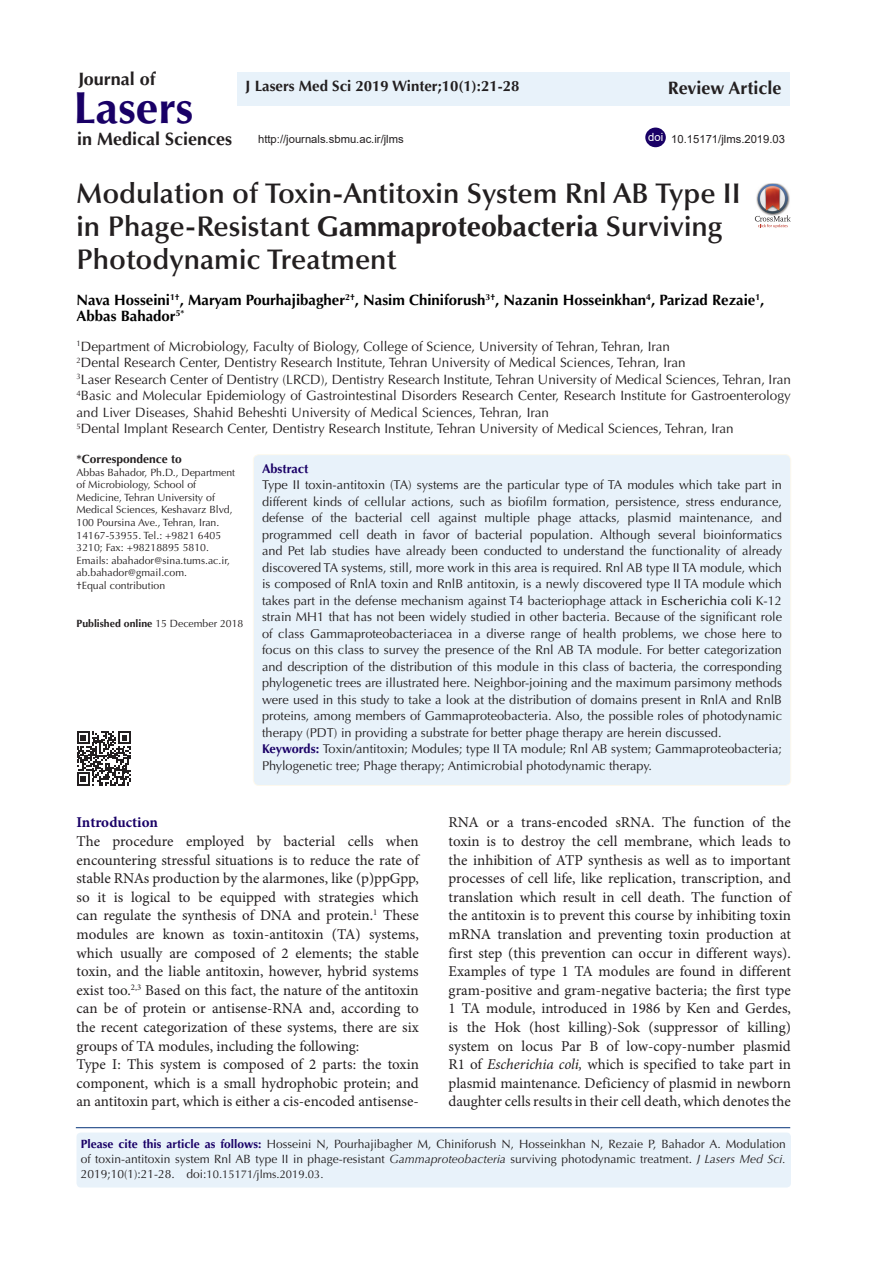
<style>
.page{position:relative;width:893px;height:1263px;background:#fff}
.page>*{position:absolute;margin:0;border:0;box-sizing:border-box;transform-origin:0 0}
.t1{font:700 45px "Optima LT Std";color:#190066}
.t2{font:600 28.5px/33px "Optima LT Std";color:#231f20}
.t3{font:700 18px "Optima LT Std";color:#231f20}
.t4{font:15px/18.6px "Minion Pro";color:#231f20;text-align:justify}
.t5{font:700 15px/16.5px "Optima LT Std";color:#000}
.t6{font:700 15px "Optima LT Std";color:#231f20}
.t7{font:700 15px "Minion Pro";letter-spacing:-.005em;color:#190066}
.t8{font:13.5px/16.5px "Optima LT Std";color:#231f20}
.t9{font:12.75px/16.5px "Optima LT Std";color:#231f20;text-align:justify}
.Default{font:700 12.75px "Optima LT Std";color:#190066}
.t10{font:12px/15px "Optima LT Std";color:#231f20}
.t11{font:700 12px "Optima LT Std";color:#231f20}
.t12{font:11.25px "Arial";color:#231f20}
.t13{font:11.25px "Optima LT Std";color:#231f20}
.t14{font:11.25px "Arial";color:#fff}
.t15{font:10.5px/12.6px "Optima LT Std";color:#231f20}
.t16{font:700 10.5px "Optima LT Std";color:#231f20}
.s1{font-weight:700}
.s2{font-weight:500}
.s3{font-weight:700;color:#190066}
.s4{font-weight:400}
.s5{font-style:italic}
.s6{font-size:12px}
</style>
<div class="page">
<hr style="left:76px;top:1127px;width:714px;height:1px;background:#053278">
<div style="left:77px;top:1132px;width:714px;height:55px;background:#e8f2fa;border-radius:4px"></div>
<img style="left:767px;top:183px;width:12px;height:1px">
<svg style="left:755px;top:184px;width:36px;height:44px"></svg>
<div style="left:624px;top:72px;width:166px;height:34px;background:#e8f2fa"></div>
<div style="left:645px;top:128px;width:21px;height:19px;background:#190066;border-radius:50%"></div>
<div style="left:253px;top:455px;width:538px;height:330px;background:#e8f2fa;border-radius:6px"></div>
<svg style="left:77px;top:731px;width:54px;height:54px"></svg>
<div style="left:237px;top:72px;width:387px;height:34px;background:#e8f2fa"></div>
<p class="t3" style="left:78px;top:68px;width:79px">Journal of</p>
<p class="t1" style="left:73px;top:81px;width:122px">Lasers</p>
<p class="t3" style="left:77px;top:129px;width:157px">in Medical Sciences</p>
<p class="t3" style="left:668px;top:77px;width:115px">Review Article</p>
<p class="t6" style="left:246px;top:78px;width:275px">J Lasers Med Sci 2019 Winter;10(1):21-28</p>
<p class="t14" style="left:648px;top:129px;width:17px">doi</p>
<p class="t12" style="left:671px;top:131px;width:115px">10.15171/jlms.2019.03</p>
<p class="t2" style="left:77px;top:177px;width:666px">Modulation of Toxin-Antitoxin System Rnl AB Type II in Phage-Resistant <span class="s1">Gammaproteobacteria</span> Surviving<br>Photodynamic Treatment</p>
<p class="t5" style="left:77px;top:292px;width:689px">Nava Hosseini<sup>1†</sup>, Maryam Pourhajibagher<sup>2†</sup>, Nasim Chiniforush<sup>3†</sup>, Nazanin Hosseinkhan<sup>4</sup>, Parizad Rezaie<sup>1</sup>,<br>Abbas Bahador<sup>5*</sup></p>
<p class="t8" style="left:77px;top:338px;width:595px"><sup>1</sup>Department of Microbiology, Faculty of Biology, College of Science, University of Tehran, Tehran, Iran</p>
<p class="t8" style="left:77px;top:354px;width:611px"><sup>2</sup>Dental Research Center, Dentistry Research Institute, Tehran University of Medical Sciences, Tehran, Iran</p>
<p class="t8" style="left:77px;top:371px;width:716px"><sup>3</sup>Laser Research Center of Dentistry (LRCD), Dentistry Research Institute, Tehran University of Medical Sciences, Tehran, Iran</p>
<p class="t8" style="left:77px;top:387px;width:716px"><sup>4</sup>Basic and Molecular Epidemiology of Gastrointestinal Disorders Research Center, Research Institute for Gastroenterology and Liver Diseases, Shahid Beheshti University of Medical Sciences, Tehran, Iran</p>
<p class="t8" style="left:77px;top:420px;width:659px"><sup>5</sup>Dental Implant Research Center, Dentistry Research Institute, Tehran University of Medical Sciences, Tehran, Iran</p>
<p class="Default" style="left:262px;top:461px;width:48px">Abstract</p>
<p class="t9" style="left:262px;top:477px;width:522px">Type II toxin-antitoxin (TA) systems are the particular type of TA modules which take part in different kinds of cellular actions, such as biofilm formation, persistence, stress endurance, defense of the bacterial cell against multiple phage attacks, plasmid maintenance, and programmed cell death in favor of bacterial population. Although several bioinformatics and Pet lab studies have already been conducted to understand the functionality of already discovered TA systems, still, more work in this area is required. Rnl AB type II TA module, which is composed of RnlA toxin and RnlB antitoxin, is a newly discovered type II TA module which takes part in the defense mechanism against T4 bacteriophage attack in <span class="s2">Escherichia coli</span> K-12 strain MH1 that has not been widely studied in other bacteria. Because of the significant role of class Gammaproteobacteriacea in a diverse range of health problems, we chose here to focus on this class to survey the presence of the Rnl AB TA module. For better categorization and description of the distribution of this module in this class of bacteria, the corresponding phylogenetic trees are illustrated here. Neighbor-joining and the maximum parsimony methods were used in this study to take a look at the distribution of domains present in RnlA and RnlB proteins, among members of Gammaproteobacteria. Also, the possible roles of photodynamic therapy (PDT) in providing a substrate for better phage therapy are herein discussed.</p>
<p class="t9" style="left:262px;top:741px;width:521px"><span class="s3">Keywords:</span> Toxin/antitoxin; Modules; type II TA module; Rnl AB system; Gammaproteobacteria;<br>Phylogenetic tree; Phage therapy; Antimicrobial photodynamic therapy.</p>
<p class="t12" style="left:258px;top:131px;width:147px">http://journals.sbmu.ac.ir/jlms</p>
<p class="t11" style="left:77px;top:452px;width:107px">*Correspondence to</p>
<p class="t15" style="left:77px;top:466px;width:160px">Abbas Bahador, Ph.D., Department of Microbiology, School of<br>Medicine, Tehran University of<br>Medical Sciences, Keshavarz Blvd,<br>100 Poursina Ave., Tehran, Iran.<br>14167-53955. Tel.: +9821 6405<br>3210; Fax: +98218895 5810.<br>Emails: abahador@sina.tums.ac.ir, ab.bahador@gmail.com.</p>
<p class="t15" style="left:77px;top:579px;width:90px">†Equal contribution</p>
<p class="t16" style="left:77px;top:617px;width:168px">Published online <span class="s4">15 December 2018</span></p>
<p class="t7" style="left:77px;top:812px;width:83px">Introduction</p>
<p class="t4" style="left:77px;top:832px;width:344px">The procedure employed by bacterial cells when encountering stressful situations is to reduce the rate of stable RNAs production by the alarmones, like (p)ppGpp, so it is logical to be equipped with strategies which can regulate the synthesis of DNA and protein.<sup>1</sup> These modules are known as toxin-antitoxin (TA) systems, which usually are composed of 2 elements; the stable toxin, and the liable antitoxin, however, hybrid systems exist too.<sup>2,3</sup> Based on this fact, the nature of the antitoxin can be of protein or antisense-RNA and, according to the recent categorization of these systems, there are six groups of TA modules, including the following:</p>
<p class="t4" style="left:77px;top:1055px;width:344px">Type I: This system is composed of 2 parts: the toxin component, which is a small hydrophobic protein; and an antitoxin part, which is either a cis-encoded antisense-</p>
<p class="t4" style="left:449px;top:813px;width:344px">RNA or a trans-encoded sRNA. The function of the toxin is to destroy the cell membrane, which leads to the inhibition of ATP synthesis as well as to important processes of cell life, like replication, transcription, and translation which result in cell death. The function of the antitoxin is to prevent this course by inhibiting toxin mRNA translation and preventing toxin production at first step (this prevention can occur in different ways).<br>Examples of type 1 TA modules are found in different gram-positive and gram-negative bacteria; the first type 1 TA module, introduced in 1986 by Ken and Gerdes, is the Hok (host killing)-Sok (suppressor of killing) system on locus Par B of low-copy-number plasmid R1 of <span class="s5">Escherichia coli,</span> which is specified to take part in plasmid maintenance. Deficiency of plasmid in newborn daughter cells results in their cell death, which denotes the</p>
<p class="t10" style="left:81px;top:1137px;width:707px"><span class="s3">Please cite this article as follows:</span> Hosseini N, Pourhajibagher M, Chiniforush N, Hosseinkhan N, Rezaie P, Bahador A. Modulation of toxin-antitoxin system Rnl AB type II in phage-resistant <span class="s5">Gammaproteobacteria</span> surviving photodynamic treatment. <span class="s5">J Lasers Med Sci.</span></p>
<p class="t13" style="left:81px;top:1168px;width:244px"><span class="s6">2019;10(1):21-28. doi:</span>10.15171/jlms.2019.03.</p>
</div>
